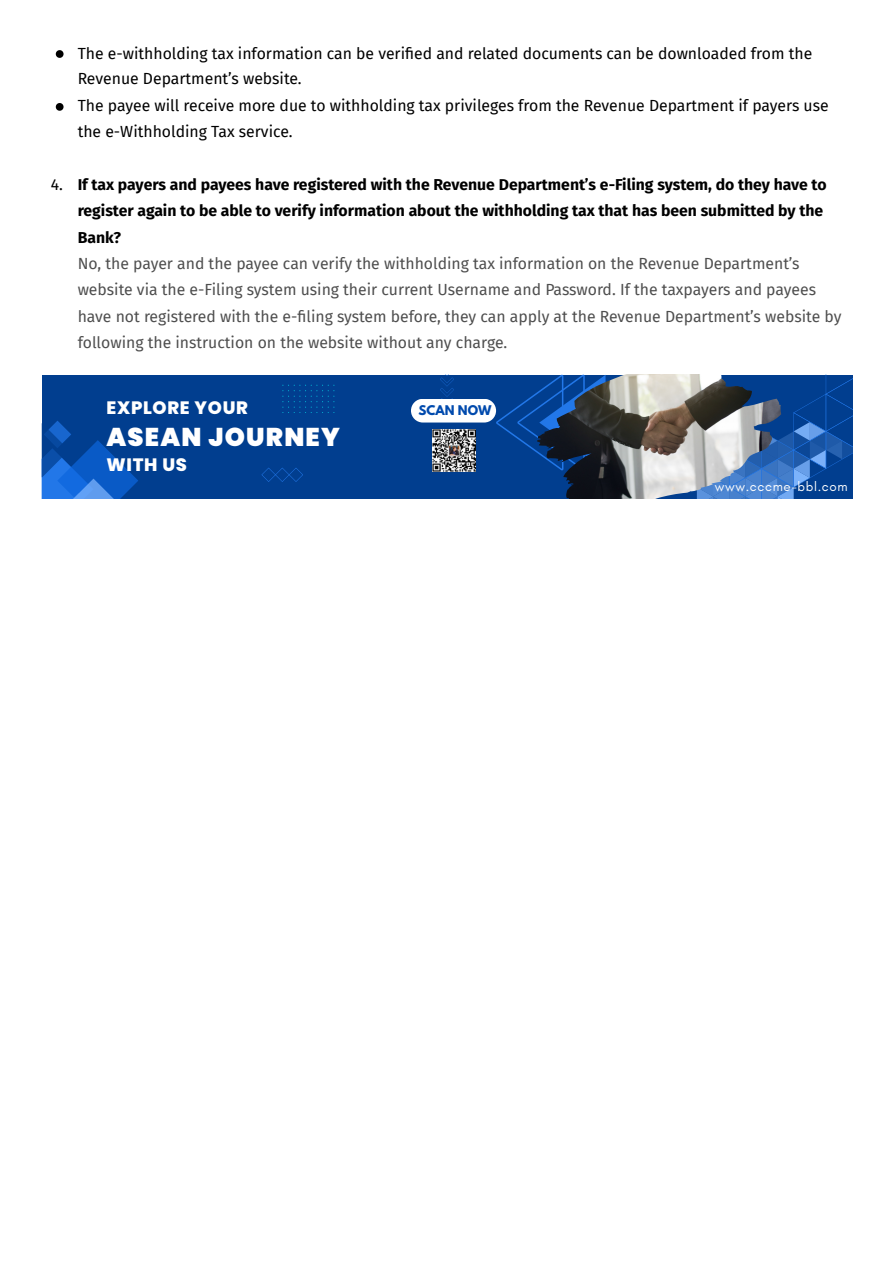
<style>
.page{position:relative;width:894px;height:1263px;background:#fff}
.page>*{position:absolute;margin:0;border:0;box-sizing:border-box;transform-origin:0 0}
.t1{font:900 25.65px "Poppins";letter-spacing:.045em;color:#fff}
.t2{font:800 18px "Poppins";letter-spacing:.04em;color:#fff}
.t3{font:15.75px/26.2px "Fira Sans";color:#4e4e4e}
.t4{font:15.75px/25.8px "Fira Sans";color:#000}
.t5{font:13.35px "Glacial Indifference";letter-spacing:.05em;color:#fff}
.t6{font:700 11.85px "League Spartan";color:#004aad}
.s1{color:#000}
.s2{font-weight:700;color:#000}
</style>
<div class="page">
<svg style="left:56px;top:50px;width:7px;height:8px"></svg>
<svg style="left:56px;top:103px;width:7px;height:8px"></svg>
<div style="left:42px;top:375px;width:810px;height:123px;background:#013e8f"></div>
<svg style="left:42px;top:421px;width:96px;height:77px"></svg>
<svg style="left:781px;top:375px;width:71px;height:123px"></svg>
<svg style="left:496px;top:392px;width:41px;height:61px"></svg>
<img style="left:537px;top:375px;width:244px;height:123px">
<svg style="left:282px;top:385px;width:52px;height:28px"></svg>
<svg style="left:440px;top:375px;width:14px;height:24px"></svg>
<svg style="left:261px;top:468px;width:42px;height:13px"></svg>
<div style="left:411px;top:399px;width:85px;height:23px;background:#fff;border-radius:12px"></div>
<img style="left:432px;top:430px;width:43px;height:42px">
<p class="t4" style="left:78px;top:40px;width:735px">The e-withholding tax information can be verified and related documents can be downloaded from the<br>Revenue Department’s website.</p>
<p class="t4" style="left:78px;top:93px;width:752px">The payee will receive more due to withholding tax privileges from the Revenue Department if payers use the e-Withholding Tax service.</p>
<p class="t3" style="left:78px;top:172px;width:765px;text-indent:-27px"><span class="s1">4.</span> <span class="s2">If tax payers and payees have registered with the Revenue Department’s e-Filing system, do they have to register again to be able to verify information about the withholding tax that has been submitted by the Bank?<br></span>No, the payer and the payee can verify the withholding tax information on the Revenue Department’s website via the e-Filing system using their current Username and Password. If the taxpayers and payees have not registered with the e-fi ling system before, they can apply at the Revenue Department’s website by following the instruction on the website without any charge.</p>
<p class="t2" style="left:106px;top:395px;width:143px">EXPLORE YOUR</p>
<p class="t1" style="left:106px;top:419px;width:235px">ASEAN JOURNEY</p>
<p class="t2" style="left:106px;top:452px;width:82px">WITH US</p>
<p class="t6" style="left:418px;top:404px;width:74px">SCAN NOW</p>
<p class="t5" style="left:714px;top:479px;width:134px">www.cccme-bbl.com</p>
</div>
